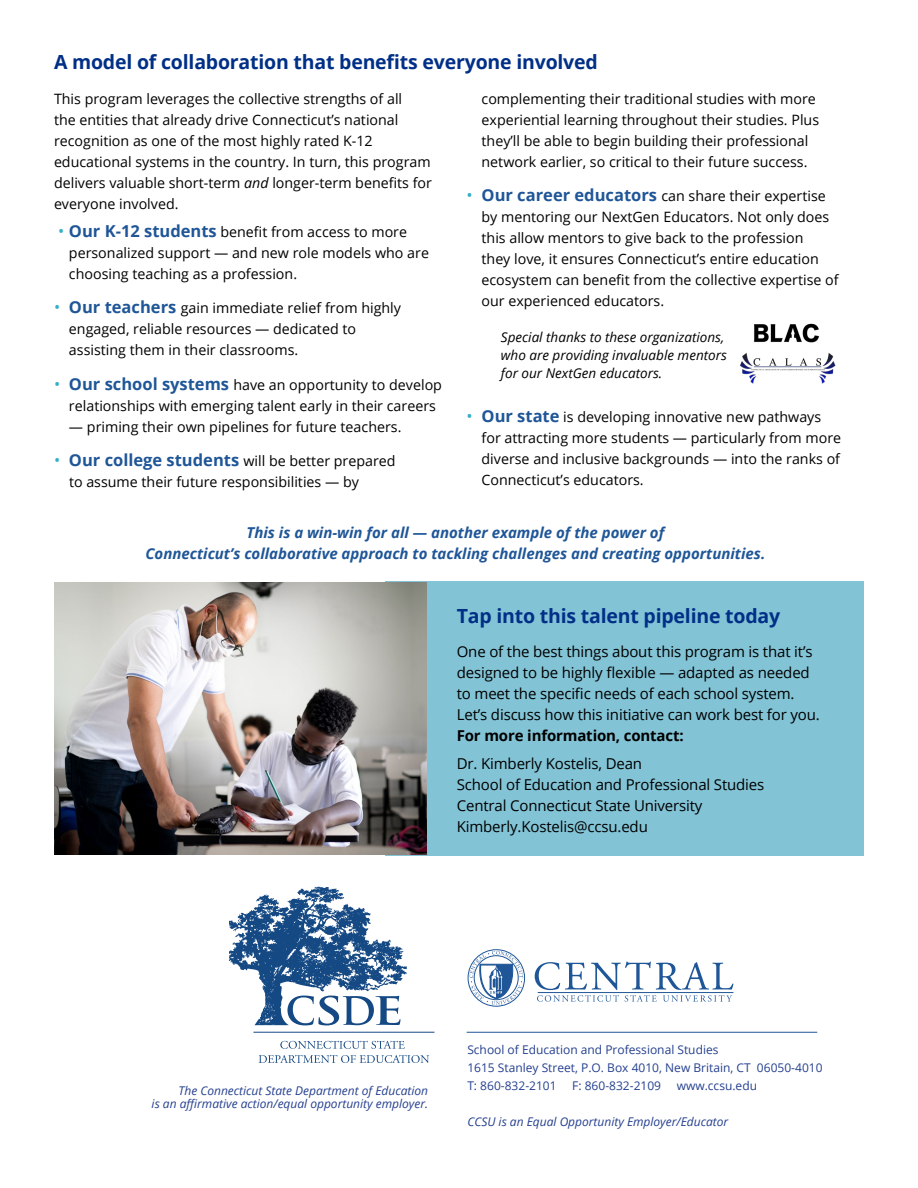
<style>
.page{position:relative;width:918px;height:1188px;background:#fff}
.page>*{position:absolute;margin:0;border:0;box-sizing:border-box;transform-origin:0 0}
.t1{font:700 19.5px "Open Sans";letter-spacing:-.01em;color:#002f87}
.t2{font:15px/21px "Open Sans";letter-spacing:-.01em;color:#000}
.t3{font:italic 700 15px/21px "Open Sans";color:#1f5697;text-align:center}
.t4{font:700 15px "Open Sans";letter-spacing:-.01em;color:#000}
.t5{font:14.25px/21px "Open Sans";color:#000}
.t6{font:italic 13.5px/18px "Open Sans";color:#000}
.t7{font:12px/18px "Open Sans";color:#25408f}
.t8{font:italic 12px/13.5px "Open Sans";color:#25408f;text-align:right}
.s1{font-style:italic}
.s2{font-size:16.5px;color:#32afc9}
.s3{font-weight:700;font-size:16.5px;color:#1f5697}
</style>
<div class="page">
<div style="left:386px;top:582px;width:478px;height:274px;background:#82c3d5"></div>
<img style="left:54px;top:582px;width:373px;height:272px">
<img style="left:754px;top:323px;width:65px;height:20px">
<img style="left:740px;top:353px;width:96px;height:31px">
<hr style="left:467px;top:1032px;width:350px;height:1px;background:#1f5697">
<svg style="left:535px;top:961px;width:198px;height:41px"></svg>
<hr style="left:538px;top:992px;width:195px;height:1px;background:#1f5697">
<div style="left:467px;top:948px;width:59px;height:60px;border:1px solid #fff;border-radius:50%"></div>
<div style="left:468px;top:949px;width:57px;height:58px;border:1px solid #1f5697;border-radius:50%"></div>
<svg style="left:469px;top:951px;width:54px;height:54px"></svg>
<div style="left:474px;top:955px;width:45px;height:45px;border:1px solid #1f5697;border-radius:50%"></div>
<svg style="left:280px;top:1041px;width:125px;height:8px"></svg>
<svg style="left:259px;top:1055px;width:170px;height:8px"></svg>
<svg style="left:229px;top:887px;width:178px;height:138px"></svg>
<hr style="left:253px;top:1032px;width:181px;height:1px;background:#154984">
<h1 class="t1" style="left:54px;top:48px;width:545px">A model of collaboration that benefits everyone involved</h1>
<p class="t5" style="left:54px;top:88px;width:379px">This program leverages the collective strengths of all<br>the entities that already drive Connecticut’s national recognition as one of the most highly rated K-12 educational systems in the country. In turn, this program delivers valuable short-term <span class="s1">and</span> longer-term benefits for everyone involved.</p>
<p class="t5" style="left:69px;top:220px;width:362px;text-indent:-11px"><span class="s2">•</span> <span class="s3">Our K-12 students</span> benefit from access to more personalized support — and new role models who are choosing teaching as a profession.</p>
<p class="t5" style="left:69px;top:297px;width:334px;text-indent:-15px"><span class="s2">•</span> <span class="s3">Our teachers</span> gain immediate relief from highly engaged, reliable resources — dedicated to assisting them in their classrooms.</p>
<p class="t5" style="left:69px;top:373px;width:375px;text-indent:-15px"><span class="s2">•</span> <span class="s3">Our school systems</span> have an opportunity to develop relationships with emerging talent early in their careers</p>
<p class="t5" style="left:69px;top:416px;width:334px">— priming their own pipelines for future teachers.</p>
<p class="t5" style="left:69px;top:450px;width:328px;text-indent:-15px"><span class="s2">•</span> <span class="s3">Our college students</span> will be better prepared to assume their future responsibilities — by</p>
<p class="t5" style="left:482px;top:88px;width:339px">complementing their traditional studies with more experiential learning throughout their studies. Plus they’ll be able to begin building their professional network earlier, so critical to their future success.</p>
<p class="t5" style="left:482px;top:185px;width:359px;text-indent:-15px"><span class="s2">•</span> <span class="s3">Our career educators</span> can share their expertise by mentoring our NextGen Educators. Not only does this allow mentors to give back to the profession<br>they love, it ensures Connecticut’s entire education ecosystem can benefit from the collective expertise of our experienced educators.</p>
<p class="t6" style="left:501px;top:328px;width:227px">Special thanks to these organizations, who are providing invaluable mentors for our NextGen educators.</p>
<p class="t5" style="left:482px;top:406px;width:361px;text-indent:-15px"><span class="s2">•</span> <span class="s3">Our state</span> is developing innovative new pathways for attracting more students — particularly from more diverse and inclusive backgrounds — into the ranks of Connecticut’s educators.</p>
<p class="t3" style="left:145px;top:522px;width:621px">This is a win-win for all — another example of the power of<br>Connecticut’s collaborative approach to tackling challenges and creating opportunities.</p>
<h1 class="t1" style="left:457px;top:602px;width:325px">Tap into this talent pipeline today</h1>
<p class="t2" style="left:457px;top:641px;width:365px">One of the best things about this program is that it’s designed to be highly flexible — adapted as needed to meet the specific needs of each school system.<br>Let’s discuss how this initiative can work best for you.</p>
<p class="t4" style="left:457px;top:725px;width:228px">For more information, contact:</p>
<p class="t2" style="left:457px;top:753px;width:309px">Dr. Kimberly Kostelis, Dean<br>School of Education and Professional Studies Central Connecticut State University Kimberly.Kostelis@ccsu.edu</p>
<p class="t8" style="left:152px;top:1083px;width:278px">The Connecticut State Department of Education<br>is an affirmative action/equal opportunity employer.</p>
<p class="t7" style="left:467px;top:1040px;width:357px">School of Education and Professional Studies<br>1615 Stanley Street, P.O. Box 4010, New Britain, CT 06050-4010<br>T: 860-832-2101</p>
<p class="t7" style="left:572px;top:1076px;width:90px">F: 860-832-2109</p>
<p class="t7" style="left:677px;top:1076px;width:82px">www.ccsu.edu</p>
<p class="t8" style="left:467px;top:1114px;width:262px">CCSU is an Equal Opportunity Employer/Educator</p>
</div>
